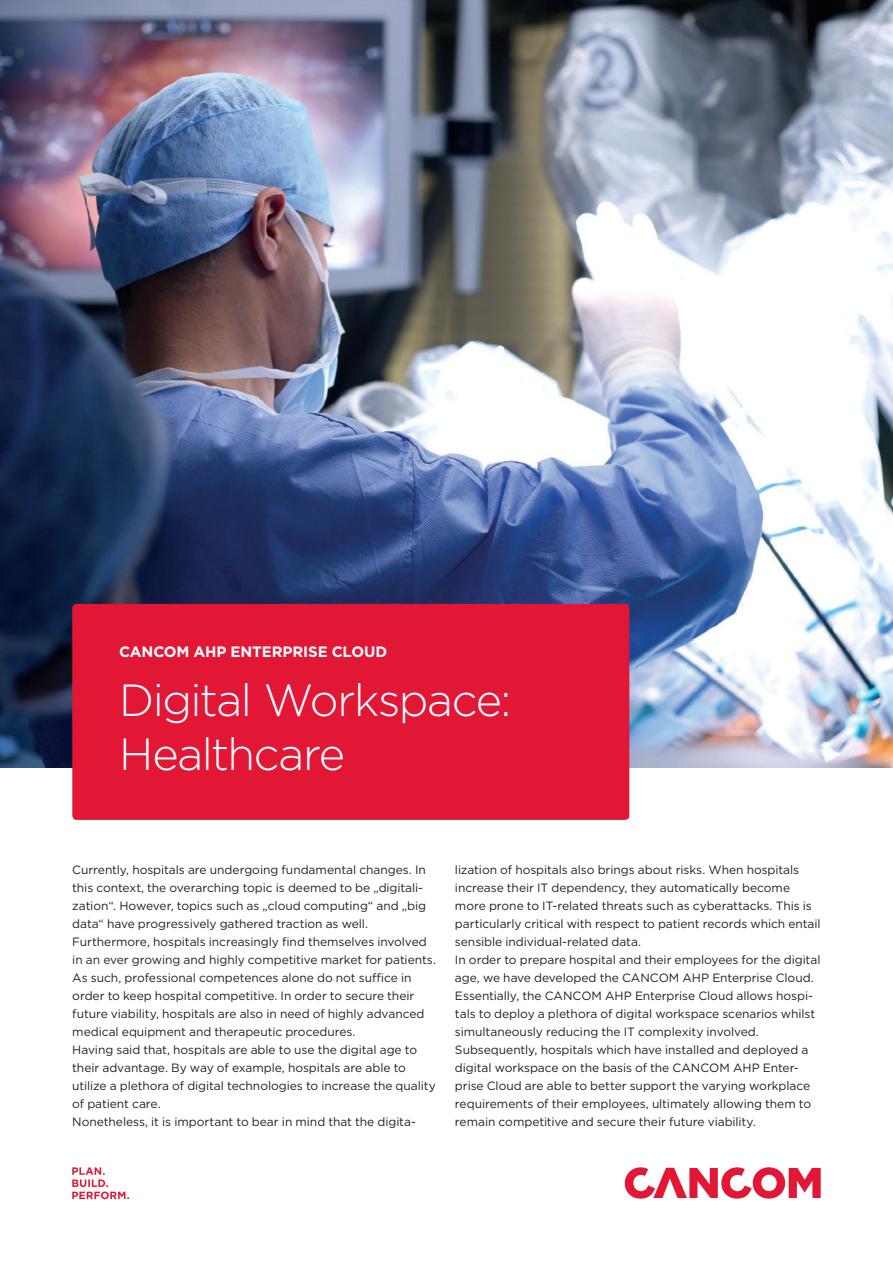
<style>
.page{position:relative;width:893px;height:1263px;background:#fff}
.page>*{position:absolute;margin:0;border:0;box-sizing:border-box;transform-origin:0 0}
.t1{font:300 45px/54px "Gotham";letter-spacing:-.03em;color:#fff}
.t2{font:700 15px "Gotham";letter-spacing:-.005em;color:#fff}
.t3{font:12px/18px "Gotham";letter-spacing:-.005em;color:#231f20}
</style>
<div class="page">
<img style="left:0;top:0;width:893px;height:767px">
<div style="left:72px;top:604px;width:557px;height:216px;background:#e21736;border-radius:4px"></div>
<svg style="left:72px;top:1167px;width:57px;height:32px"></svg>
<svg style="left:625px;top:1167px;width:196px;height:32px"></svg>
<p class="t2" style="left:119px;top:642px;width:270px">CANCOM AHP ENTERPRISE CLOUD</p>
<h1 class="t1" style="left:119px;top:671px;width:394px">Digital Workspace:<br>Healthcare</h1>
<p class="t3" style="left:72px;top:860px;width:365px">Currently, hospitals are undergoing fundamental changes. In this context, the overarching topic is deemed to be „digitali&shy;zation“. However, topics such as „cloud computing“ and „big data“ have progressively gathered traction as well.<br>Furthermore, hospitals increasingly find themselves involved in an ever growing and highly competitive market for patients.<br>As such, professional competences alone do not suffice in order to keep hospital competitive. In order to secure their future viability, hospitals are also in need of highly advanced medical equipment and therapeutic procedures.<br>Having said that, hospitals are able to use the digital age to their advantage. By way of example, hospitals are able to utilize a plethora of digital technologies to increase the quality of patient care.<br>Nonetheless, it is important to bear in mind that the digita-</p>
<p class="t3" style="left:455px;top:860px;width:367px">lization of hospitals also brings about risks. When hospitals increase their IT dependency, they automatically become more prone to IT-related threats such as cyberattacks. This is particularly critical with respect to patient records which entail sensible individual-related data.<br>In order to prepare hospital and their employees for the digital age, we have developed the CANCOM AHP Enterprise Cloud.<br>Essentially, the CANCOM AHP Enterprise Cloud allows hospi&shy;tals to deploy a plethora of digital workspace scenarios whilst simultaneously reducing the IT complexity involved.<br>Subsequently, hospitals which have installed and deployed a digital workspace on the basis of the CANCOM AHP Enter&shy;prise Cloud are able to better support the varying workplace requirements of their employees, ultimately allowing them to remain competitive and secure their future viability.</p>
</div>
